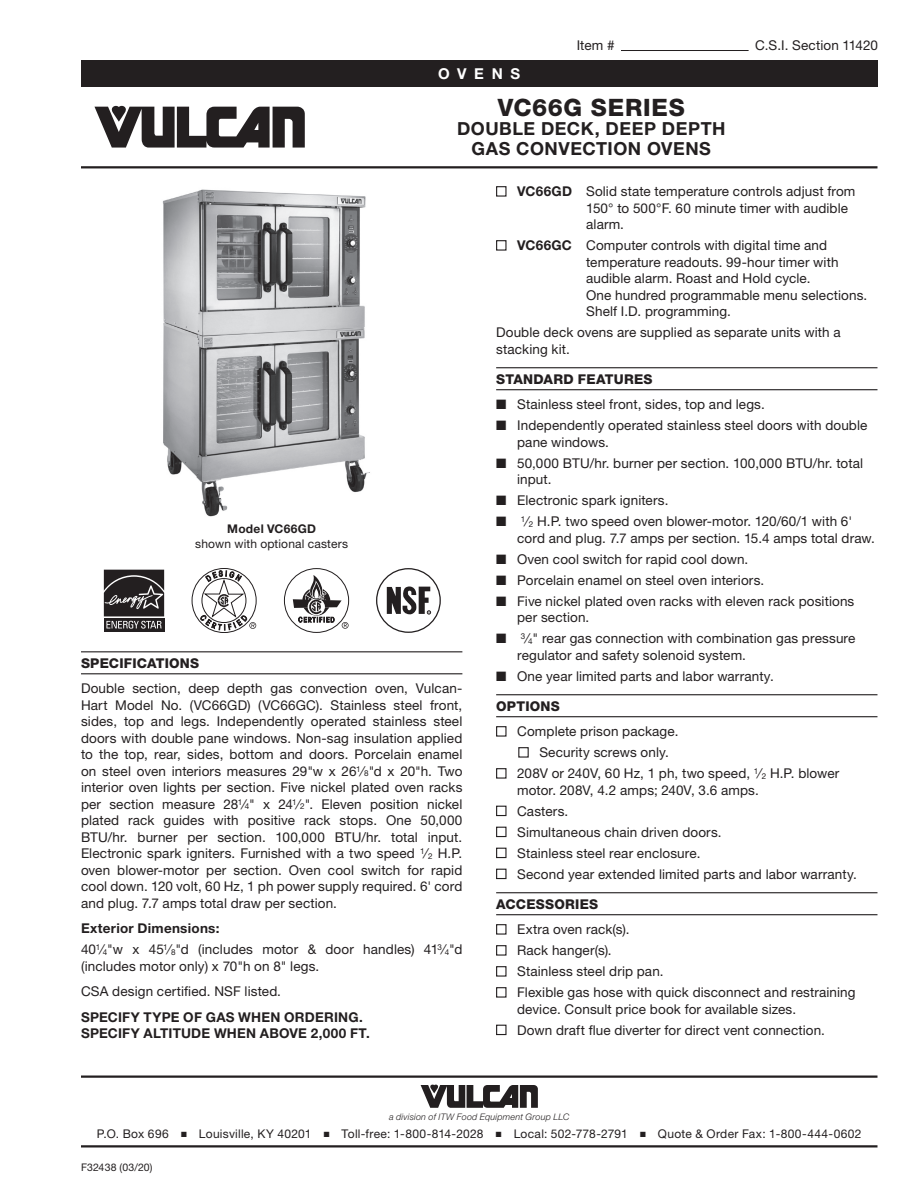
<style>
.page{position:relative;width:918px;height:1188px;background:#fff}
.page>*{position:absolute;margin:0;border:0;box-sizing:border-box;transform-origin:0 0}
.t1{font:800 24px "Helvetica Neue LT Std";letter-spacing:.03em;color:#231f20}
.t2{font:700 18px/19.5px "Helvetica Neue LT Std";letter-spacing:.03em;color:#231f20;text-align:center}
.t3{font:700 15px "Helvetica Neue LT Std";letter-spacing:.515em;color:#fff}
.t4{font:13.5px/16.5px "Helvetica Neue LT Std";letter-spacing:.01em;color:#231f20}
.t5{font:700 13.5px/16.5px "Helvetica Neue LT Std";letter-spacing:.015em;color:#231f20}
.t6{font:800 13.5px "Helvetica Neue LT Std";letter-spacing:.015em;color:#231f20}
.t7{font:12px "Helvetica Neue LT Std";letter-spacing:.02em;color:#231f20}
.t8{font:700 12px "Helvetica Neue LT Std";letter-spacing:.025em;color:#231f20}
.t9{font:10.5px "Helvetica Neue LT Std";letter-spacing:.01em;color:#231f20}
.t10{font:italic 300 9px "Helvetica Neue LT Std";letter-spacing:.02em;color:#231f20}
.s1{font-size:8.1px}
.s2{font-weight:700}
</style>
<div class="page">
<div style="left:81px;top:60px;width:796px;height:27px;background:#231f20"></div>
<hr style="left:81px;top:1076px;width:797px;height:2px;background:#231f20">
<svg style="left:421px;top:1085px;width:117px;height:23px"></svg>
<hr style="left:81px;top:1145px;width:797px;height:3px;background:#231f20">
<svg style="left:94px;top:106px;width:211px;height:42px"></svg>
<hr style="left:81px;top:166px;width:797px;height:2px;background:#231f20">
<hr style="left:621px;top:50px;width:128px;height:1px;background:#231f20">
<hr style="left:81px;top:651px;width:381px;height:1px;background:#231f20">
<hr style="left:81px;top:673px;width:381px;height:1px;background:#231f20">
<svg style="left:103px;top:569px;width:62px;height:63px;background:#4c494a"></svg>
<svg style="left:192px;top:568px;width:65px;height:65px"></svg>
<div style="left:284px;top:568px;width:65px;height:65px;border:1px solid #231f20;border-radius:50%"></div>
<svg style="left:293px;top:575px;width:56px;height:54px"></svg>
<div style="left:376px;top:568px;width:65px;height:65px;border:1px solid #231f20;border-radius:50%"></div>
<svg style="left:387px;top:586px;width:44px;height:28px"></svg>
<hr style="left:496px;top:367px;width:381px;height:1px;background:#231f20">
<hr style="left:496px;top:389px;width:381px;height:1px;background:#231f20">
<hr style="left:496px;top:694px;width:381px;height:1px;background:#231f20">
<hr style="left:496px;top:716px;width:381px;height:1px;background:#231f20">
<hr style="left:496px;top:892px;width:381px;height:1px;background:#231f20">
<hr style="left:496px;top:914px;width:381px;height:1px;background:#231f20">
<img style="left:162px;top:189px;width:208px;height:328px">
<p class="t3" style="left:438px;top:64px;width:84px">OVENS</p>
<p class="t4" style="left:577px;top:37px;width:39px">Item #</p>
<p class="t4" style="left:755px;top:37px;width:124px">C.S.I. Section 11420</p>
<h1 class="t1" style="left:498px;top:93px;width:188px">VC66G SERIES</h1>
<h2 class="t2" style="left:457px;top:119px;width:270px">DOUBLE DECK, DEEP DEPTH<br>GAS CONVECTION OVENS</h2>
<p class="t8" style="left:227px;top:522px;width:90px">Model VC66GD</p>
<p class="t7" style="left:195px;top:537px;width:154px">shown with optional casters</p>
<p class="t6" style="left:81px;top:655px;width:120px">SPECIFICATIONS</p>
<p class="t4" style="left:81px;top:680px;width:383px;text-align:justify">Double section, deep depth gas convection oven, Vulcan-Hart Model No. (VC66GD) (VC66GC). Stainless steel front, sides, top and legs. Independently operated stainless steel doors with double pane windows. Non-sag insulation applied to the top, rear, sides, bottom and doors. Porcelain enamel on steel oven interiors measures 29"w x 26<sup>1</sup>⁄<span class="s1">8</span>"d x 20"h. Two interior oven lights per section. Five nickel plated oven racks per section measure 28<sup>1</sup>⁄<span class="s1">4</span>" x 24<sup>1</sup>⁄<span class="s1">2</span>". Eleven position nickel plated rack guides with positive rack stops. One 50,000<br>BTU/hr. burner per section. 100,000 BTU/hr. total input.<br>Electronic spark igniters. Furnished with a two speed <sup>1</sup>⁄<span class="s1">2</span> H.P. oven blower-motor per section. Oven cool switch for rapid cool down. 120 volt, 60 Hz, 1 ph power supply required. 6' cord and plug. 7.7 amps total draw per section.</p>
<p class="t4" style="left:81px;top:918px;width:383px;line-height:21px"><span class="s2">Exterior Dimensions:<br></span>40<sup>1</sup>⁄<span class="s1">4</span>"w x 45<sup>1</sup>⁄<span class="s1">8</span>"d (includes motor &amp; door handles) 41<sup>3</sup>⁄<span class="s1">4</span>"d</p>
<p class="t4" style="left:81px;top:953px;width:240px;line-height:25.5px">(includes motor only) x 70"h on 8" legs.<br>CSA design certified. NSF listed.</p>
<p class="t5" style="left:81px;top:1008px;width:290px">SPECIFY TYPE OF GAS WHEN ORDERING.<br>SPECIFY ALTITUDE WHEN ABOVE 2,000 FT.</p>
<p class="t4" style="left:586px;top:183px;width:271px;text-indent:-90px">■ <span class="s2">VC66GD</span> Solid state temperature controls adjust from<br>150° to 500°F. 60 minute timer with audible alarm.</p>
<p class="t4" style="left:586px;top:237px;width:283px;text-indent:-90px">■ <span class="s2">VC66GC</span> Computer controls with digital time and temperature readouts. 99-hour timer with audible alarm. Roast and Hold cycle.<br>One hundred programmable menu selections.<br>Shelf I.D. programming.</p>
<p class="t4" style="left:496px;top:324px;width:346px">Double deck ovens are supplied as separate units with a stacking kit.</p>
<p class="t6" style="left:496px;top:371px;width:158px">STANDARD FEATURES</p>
<p class="t4" style="left:496px;top:396px;width:270px">■ Stainless steel front, sides, top and legs.</p>
<p class="t4" style="left:517px;top:417px;width:352px;text-indent:-21px">■ Independently operated stainless steel doors with double pane windows.</p>
<p class="t4" style="left:517px;top:454px;width:348px;text-indent:-21px">■ 50,000 BTU/hr. burner per section. 100,000 BTU/hr. total input.</p>
<p class="t4" style="left:496px;top:492px;width:174px">■ Electronic spark igniters.</p>
<p class="t4" style="left:517px;top:513px;width:359px;text-indent:-21px">■ <sup>1</sup>⁄<span class="s1">2</span> H.P. two speed oven blower-motor. 120/60/1 with 6' cord and plug. 7.7 amps per section. 15.4 amps total draw.</p>
<p class="t4" style="left:496px;top:550px;width:254px">■ Oven cool switch for rapid cool down.</p>
<p class="t4" style="left:496px;top:571px;width:270px">■ Porcelain enamel on steel oven interiors.</p>
<p class="t4" style="left:517px;top:592px;width:339px;text-indent:-21px">■ Five nickel plated oven racks with eleven rack positions per section.</p>
<p class="t4" style="left:517px;top:630px;width:340px;text-indent:-21px">■ <sup>3</sup>⁄<span class="s1">4</span>" rear gas connection with combination gas pressure regulator and safety solenoid system.</p>
<p class="t4" style="left:496px;top:667px;width:279px">■ One year limited parts and labor warranty.</p>
<p class="t6" style="left:496px;top:698px;width:65px">OPTIONS</p>
<p class="t4" style="left:496px;top:723px;width:184px">■ Complete prison package.</p>
<p class="t4" style="left:518px;top:744px;width:152px">■ Security screws only.</p>
<p class="t4" style="left:517px;top:765px;width:324px;text-indent:-21px">■ 208V or 240V, 60 Hz, 1 ph, two speed, <sup>1</sup>⁄<span class="s1">2</span> H.P. blower motor. 208V, 4.2 amps; 240V, 3.6 amps.</p>
<p class="t4" style="left:496px;top:802px;width:74px">■ Casters.</p>
<p class="t4" style="left:496px;top:823px;width:227px">■ Simultaneous chain driven doors.</p>
<p class="t4" style="left:496px;top:844px;width:206px">■ Stainless steel rear enclosure.</p>
<p class="t4" style="left:496px;top:865px;width:362px">■ Second year extended limited parts and labor warranty.</p>
<p class="t6" style="left:496px;top:896px;width:104px">ACCESSORIES</p>
<p class="t4" style="left:496px;top:921px;width:135px">■ Extra oven rack(s).</p>
<p class="t4" style="left:496px;top:942px;width:117px">■ Rack hanger(s).</p>
<p class="t4" style="left:496px;top:963px;width:169px">■ Stainless steel drip pan.</p>
<p class="t4" style="left:517px;top:984px;width:340px;text-indent:-21px">■ Flexible gas hose with quick disconnect and restraining device. Consult price book for available sizes.</p>
<p class="t4" style="left:496px;top:1021px;width:330px">■ Down draft flue diverter for direct vent connection.</p>
<p class="t10" style="left:389px;top:1111px;width:182px">a division of ITW Food Equipment Group LLC</p>
<p class="t7" style="left:97px;top:1127px;width:766px">P.O. Box 696 ■ Louisville, KY 40201 ■ Toll-free: 1-800-814-2028 ■ Local: 502-778-2791 ■ Quote &amp; Order Fax: 1-800-444-0602</p>
<p class="t9" style="left:81px;top:1161px;width:73px">F32438 (03/20)</p>
</div>
